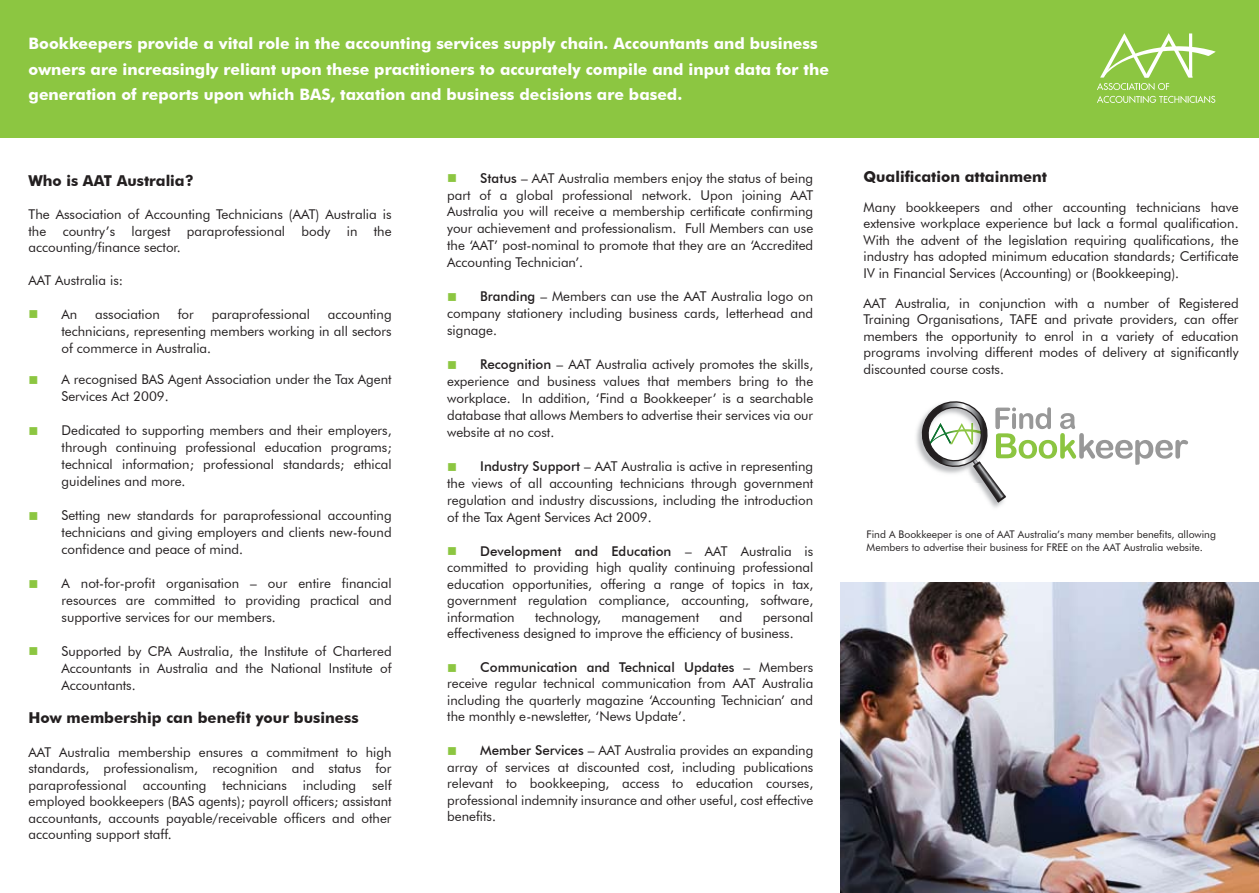
<style>
.page{position:relative;width:1259px;height:893px;background:#fff}
.page>*{position:absolute;margin:0;border:0;box-sizing:border-box;transform-origin:0 0}
.t1{font:700 15.75px/25.5px "Futura BT";color:#fff}
.t2{font:700 15px "Futura BT";color:#231f20}
.t3{font:13.5px/16.5px "Futura BT";color:#231f20;text-align:justify}
.t4{font:10.5px/13.5px "Futura BT";color:#231f20}
.s1{color:#8cc641}
.s2{font-weight:500}
</style>
<div class="page">
<div style="left:0;top:0;width:1259px;height:137px;background:#8cc641"></div>
<svg style="left:1097px;top:33px;width:119px;height:57px"></svg>
<svg style="left:1097px;top:96px;width:118px;height:7px"></svg>
<img style="left:840px;top:582px;width:419px;height:311px">
<img style="left:916px;top:424px;width:87px;height:84px">
<img style="left:973px;top:468px;width:32px;height:34px">
<svg style="left:919px;top:401px;width:269px;height:67px"></svg>
<svg style="left:997px;top:495px;width:9px;height:8px"></svg>
<p class="t1" style="left:29px;top:31px;width:802px">Bookkeepers provide a vital role in the accounting services supply chain. Accountants and business owners are increasingly reliant upon these practitioners to accurately compile and input data for the generation of reports upon which BAS, taxation and business decisions are based.</p>
<p class="t2" style="left:28px;top:172px;width:167px">Who is AAT Australia?</p>
<p class="t3" style="left:28px;top:206px;width:364px">The Association of Accounting Technicians (AAT) Australia is the country’s largest paraprofessional body in the accounting/finance sector.</p>
<p class="t3" style="left:28px;top:272px;width:96px">AAT Australia is:</p>
<p class="t3" style="left:28px;top:305px;width:50px"><span class="s1">■</span> An</p>
<p class="t3" style="left:95px;top:305px;width:66px">association</p>
<p class="t3" style="left:178px;top:305px;width:18px">for</p>
<p class="t3" style="left:212px;top:305px;width:100px">paraprofessional</p>
<p class="t3" style="left:62px;top:305px;width:332px;line-height:17px;text-indent:266px">accounting technicians, representing members working in all sectors of commerce in Australia.</p>
<p class="t3" style="left:62px;top:371px;width:331px;line-height:17px;text-indent:-33px"><span class="s1">■</span> A recognised BAS Agent Association under the Tax Agent<br>Services Act 2009.</p>
<p class="t3" style="left:62px;top:422px;width:332px;line-height:17px;text-indent:-33px"><span class="s1">■</span> Dedicated to supporting members and their employers, through continuing professional education programs; technical information; professional standards; ethical guidelines and more.</p>
<p class="t3" style="left:62px;top:507px;width:331px;line-height:17px;text-indent:-33px"><span class="s1">■</span> Setting new standards for paraprofessional accounting technicians and giving employers and clients new-found confidence and peace of mind.</p>
<p class="t3" style="left:62px;top:574px;width:332px;line-height:17px;text-indent:-33px"><span class="s1">■</span> A not-for-profit organisation – our entire financial resources are committed to providing practical and supportive services for our members.</p>
<p class="t3" style="left:62px;top:642px;width:332px;line-height:17px;text-indent:-33px"><span class="s1">■</span> Supported by CPA Australia, the Institute of Chartered Accountants in Australia and the National Institute of Accountants.</p>
<p class="t2" style="left:28px;top:709px;width:332px">How membership can benefit your business</p>
<p class="t3" style="left:28px;top:744px;width:365px">AAT Australia membership ensures a commitment to high standards, professionalism, recognition and status for paraprofessional accounting technicians including self employed bookkeepers (BAS agents); payroll officers; assistant accountants, accounts payable/receivable officers and other accounting support staff.</p>
<p class="t3" style="left:447px;top:169px;width:368px;line-height:17px"><span class="s1">■</span> <span class="s2">Status</span> – AAT Australia members enjoy the status of being part of a global professional network. Upon joining AAT Australia you will receive a membership certificate confirming your achievement and professionalism. Full Members can use the ‘AAT’ post-nominal to promote that they are an ‘Accredited Accounting Technician’.</p>
<p class="t3" style="left:447px;top:288px;width:368px;line-height:17px"><span class="s1">■</span> <span class="s2">Branding</span> – Members can use the AAT Australia logo on company stationery including business cards, letterhead and signage.</p>
<p class="t3" style="left:447px;top:356px;width:368px;line-height:17px"><span class="s1">■</span> <span class="s2">Recognition</span> – AAT Australia actively promotes the skills, experience and business values that members bring to the workplace. In addition, ‘Find a Bookkeeper’ is a searchable database that allows Members to advertise their services via our website at no cost.</p>
<p class="t3" style="left:447px;top:457px;width:368px;line-height:17px"><span class="s1">■</span> <span class="s2">Industry Support</span> – AAT Australia is active in representing the views of all accounting technicians through government regulation and industry discussions, including the introduction of the Tax Agent Services Act 2009.</p>
<p class="t3" style="left:447px;top:542px;width:368px"><span class="s1">■</span> <span class="s2">Development and Education</span> – AAT Australia is committed to providing high quality continuing professional education opportunities, offering a range of topics in tax, government regulation compliance, accounting, software, information</p>
<p class="t3" style="left:447px;top:608px;width:367px;text-indent:315px">personal effectiveness designed to improve the efficiency of business.</p>
<p class="t3" style="left:447px;top:659px;width:367px"><span class="s1">■</span> <span class="s2">Communication and Technical Updates</span> – Members receive regular technical communication from AAT Australia including the quarterly magazine ‘Accounting Technician’ and the monthly e-newsletter, ‘News Update’.</p>
<p class="t3" style="left:447px;top:742px;width:368px"><span class="s1">■</span> <span class="s2">Member Services</span> – AAT Australia provides an expanding array of services at discounted cost, including publications relevant to bookkeeping, access to education courses, professional indemnity insurance and other useful, cost effective benefits.</p>
<p class="t3" style="left:535px;top:608px;width:67px">technology,</p>
<p class="t3" style="left:621px;top:608px;width:79px">management</p>
<p class="t3" style="left:719px;top:608px;width:24px">and</p>
<p class="t2" style="left:863px;top:167px;width:185px">Qualification attainment</p>
<p class="t3" style="left:863px;top:199px;width:376px">Many bookkeepers and other accounting technicians have extensive workplace experience but lack a formal qualification.<br>With the advent of the legislation requiring qualifications, the industry has adopted minimum education standards; Certificate IV in Financial Services (Accounting) or (Bookkeeping).</p>
<p class="t3" style="left:863px;top:295px;width:376px">AAT Australia, in conjunction with a number of Registered Training Organisations, TAFE and private providers, can offer members the opportunity to enrol in a variety of education programs involving different modes of delivery at significantly discounted course costs.</p>
<p class="t4" style="left:866px;top:527px;width:351px">Find A Bookkeeper is one of AAT Australia’s many member benefits, allowing<br>Members to advertise their business for FREE on the AAT Australia website.</p>
</div>
